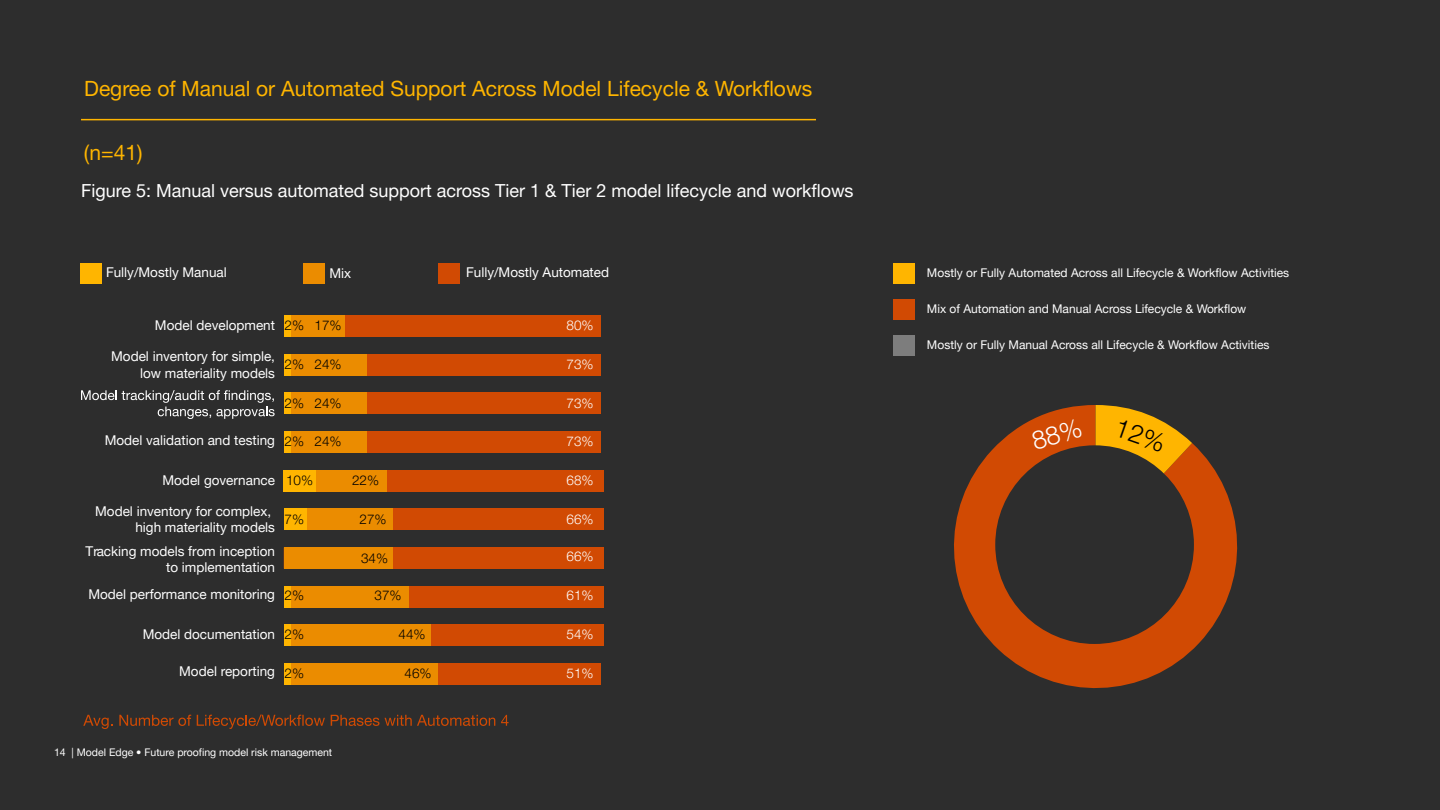
<style>
.page{position:relative;width:1440px;height:810px;background:#2d2d2d}
.page>*{position:absolute;margin:0;border:0;box-sizing:border-box;transform-origin:0 0}
.Body___Copy__black{font:21px "Helvetica Neue LT Pro";color:#ffb500}
.Body___Copy__black-2{font:18px "Helvetica Neue LT Pro";color:#fff}
.t1{font:13.5px/16.2px "Helvetica Neue LT Pro";color:#fff;text-align:right}
.t2{font:300 13.5px "Helvetica Neue LT Pro";color:#000}
.t3{font:300 13.5px "Helvetica Neue LT Pro";color:#fff}
.Body___Copy__black-3{font:12px "Helvetica Neue LT Pro";color:#fff}
.Body___Footer{font:10.5px "Helvetica Neue LT Pro";color:#fff}
.s1{font-weight:300;color:#000}
</style>
<div class="page">
<hr style="left:81px;top:119px;width:735px;height:1px;background:#ffb500">
<svg style="left:83px;top:715px;width:30px;height:14px"></svg>
<svg style="left:119px;top:715px;width:72px;height:11px"></svg>
<svg style="left:197px;top:715px;width:128px;height:14px"></svg>
<svg style="left:331px;top:715px;width:164px;height:11px"></svg>
<svg style="left:501px;top:715px;width:7px;height:11px"></svg>
<div style="left:80px;top:263px;width:21px;height:21px;background:#ffb500"></div>
<div style="left:304px;top:263px;width:21px;height:21px;background:#eb8c00"></div>
<div style="left:439px;top:263px;width:21px;height:21px;background:#d14a03"></div>
<div style="left:893px;top:263px;width:21px;height:21px;background:#ffb500"></div>
<div style="left:893px;top:299px;width:21px;height:21px;background:#d14a03"></div>
<div style="left:893px;top:335px;width:21px;height:21px;background:#7d7d7d"></div>
<div style="left:345px;top:315px;width:256px;height:22px;background:#d14a03"></div>
<div style="left:367px;top:354px;width:234px;height:22px;background:#d14a03"></div>
<div style="left:367px;top:393px;width:234px;height:21px;background:#d14a03"></div>
<div style="left:367px;top:431px;width:234px;height:22px;background:#d14a03"></div>
<div style="left:386px;top:470px;width:218px;height:21px;background:#d14a03"></div>
<div style="left:393px;top:508px;width:211px;height:22px;background:#d14a03"></div>
<div style="left:393px;top:547px;width:211px;height:22px;background:#d14a03"></div>
<div style="left:409px;top:586px;width:195px;height:21px;background:#d14a03"></div>
<div style="left:431px;top:624px;width:173px;height:22px;background:#d14a03"></div>
<div style="left:437px;top:663px;width:164px;height:22px;background:#d14a03"></div>
<div style="left:290px;top:315px;width:55px;height:22px;background:#eb8c00"></div>
<div style="left:290px;top:354px;width:77px;height:22px;background:#eb8c00"></div>
<div style="left:290px;top:393px;width:77px;height:21px;background:#eb8c00"></div>
<div style="left:290px;top:431px;width:77px;height:22px;background:#eb8c00"></div>
<div style="left:316px;top:470px;width:70px;height:21px;background:#eb8c00"></div>
<div style="left:306px;top:508px;width:87px;height:22px;background:#eb8c00"></div>
<div style="left:284px;top:547px;width:109px;height:22px;background:#eb8c00"></div>
<div style="left:290px;top:586px;width:119px;height:21px;background:#eb8c00"></div>
<div style="left:290px;top:624px;width:141px;height:22px;background:#eb8c00"></div>
<div style="left:290px;top:663px;width:147px;height:22px;background:#eb8c00"></div>
<div style="left:284px;top:315px;width:6px;height:22px;background:#ffb500"></div>
<div style="left:284px;top:354px;width:6px;height:22px;background:#ffb500"></div>
<div style="left:284px;top:393px;width:6px;height:21px;background:#ffb500"></div>
<div style="left:284px;top:431px;width:6px;height:22px;background:#ffb500"></div>
<div style="left:284px;top:470px;width:32px;height:21px;background:#ffb500"></div>
<div style="left:284px;top:508px;width:22px;height:22px;background:#ffb500"></div>
<div style="left:284px;top:586px;width:6px;height:21px;background:#ffb500"></div>
<div style="left:284px;top:624px;width:6px;height:22px;background:#ffb500"></div>
<div style="left:284px;top:663px;width:6px;height:22px;background:#ffb500"></div>
<svg style="left:81px;top:390px;width:194px;height:29px"></svg>
<svg style="left:954px;top:405px;width:284px;height:284px;fill:#d14a03"></svg>
<div style="left:995px;top:445px;width:199px;height:199px;background:#2d2d2d;border-radius:50%"></div>
<div style="left:1030px;top:418px;width:53px;height:32px;background:#d14a03"></div>
<svg style="left:1095px;top:405px;width:97px;height:120px"></svg>
<p class="Body___Copy__black" style="left:84px;top:76px;width:730px">Degree of Manual or Automated Support Across Model Lifecycle &amp; Workflows</p>
<p class="Body___Copy__black" style="left:84px;top:139px;width:60px">(n=41)</p>
<p class="Body___Copy__black-2" style="left:81px;top:180px;width:774px">Figure 5: Manual versus automated support across Tier 1 &amp; Tier 2 model lifecycle and workflows</p>
<p class="t1" style="left:106px;top:264px;width:122px">Fully/Mostly Manual</p>
<p class="t1" style="left:329px;top:265px;width:23px">Mix</p>
<p class="t1" style="left:466px;top:264px;width:145px">Fully/Mostly Automated</p>
<p class="Body___Copy__black-3" style="left:927px;top:266px;width:364px">Mostly or Fully Automated Across all Lifecycle &amp; Workflow Activities</p>
<p class="Body___Copy__black-3" style="left:927px;top:301px;width:321px">Mix of Automation and Manual Across Lifecycle &amp; Workflow</p>
<p class="Body___Copy__black-3" style="left:927px;top:337px;width:344px">Mostly or Fully Manual Across all Lifecycle &amp; Workflow Activities</p>
<p class="t1" style="left:155px;top:317px;width:188px">Model development <span class="s1">2% 17%</span></p>
<p class="t3" style="left:566px;top:317px;width:29px">80%</p>
<p class="t2" style="left:284px;top:356px;width:59px">2% 24%</p>
<p class="t3" style="left:566px;top:356px;width:29px">73%</p>
<p class="t2" style="left:284px;top:395px;width:59px">2% 24%</p>
<p class="t3" style="left:566px;top:395px;width:29px">73%</p>
<p class="t2" style="left:284px;top:433px;width:59px">2% 24%</p>
<p class="t3" style="left:566px;top:433px;width:29px">73%</p>
<p class="t2" style="left:286px;top:472px;width:29px">10%</p>
<p class="t2" style="left:352px;top:472px;width:29px">22%</p>
<p class="t3" style="left:566px;top:472px;width:29px">68%</p>
<p class="t2" style="left:284px;top:511px;width:21px">7%</p>
<p class="t2" style="left:359px;top:511px;width:29px">27%</p>
<p class="t3" style="left:566px;top:511px;width:29px">66%</p>
<p class="t2" style="left:361px;top:550px;width:29px">34%</p>
<p class="t3" style="left:566px;top:548px;width:29px">66%</p>
<p class="t2" style="left:284px;top:587px;width:21px">2%</p>
<p class="t2" style="left:374px;top:587px;width:29px">37%</p>
<p class="t3" style="left:566px;top:587px;width:29px">61%</p>
<p class="t2" style="left:284px;top:626px;width:21px">2%</p>
<p class="t2" style="left:398px;top:626px;width:29px">44%</p>
<p class="t3" style="left:566px;top:626px;width:29px">54%</p>
<p class="t2" style="left:284px;top:665px;width:21px">2%</p>
<p class="t2" style="left:404px;top:665px;width:29px">46%</p>
<p class="t3" style="left:566px;top:665px;width:29px">51%</p>
<p class="t1" style="left:111px;top:348px;width:165px">Model inventory for simple, low materiality models</p>
<p class="t1" style="left:105px;top:431px;width:172px">Model validation and testing</p>
<p class="t1" style="left:162px;top:472px;width:114px">Model governance</p>
<p class="t1" style="left:95px;top:503px;width:181px">Model inventory for complex, high materiality models</p>
<p class="t1" style="left:86px;top:543px;width:191px">Tracking models from inception to implementation</p>
<p class="t1" style="left:88px;top:586px;width:188px">Model performance monitoring</p>
<p class="t1" style="left:143px;top:626px;width:134px">Model documentation</p>
<p class="t1" style="left:179px;top:663px;width:97px">Model reporting</p>
<p class="Body___Footer" style="left:54px;top:746px;width:280px">14 | Model Edge • Future proofing model risk management</p>
</div>
